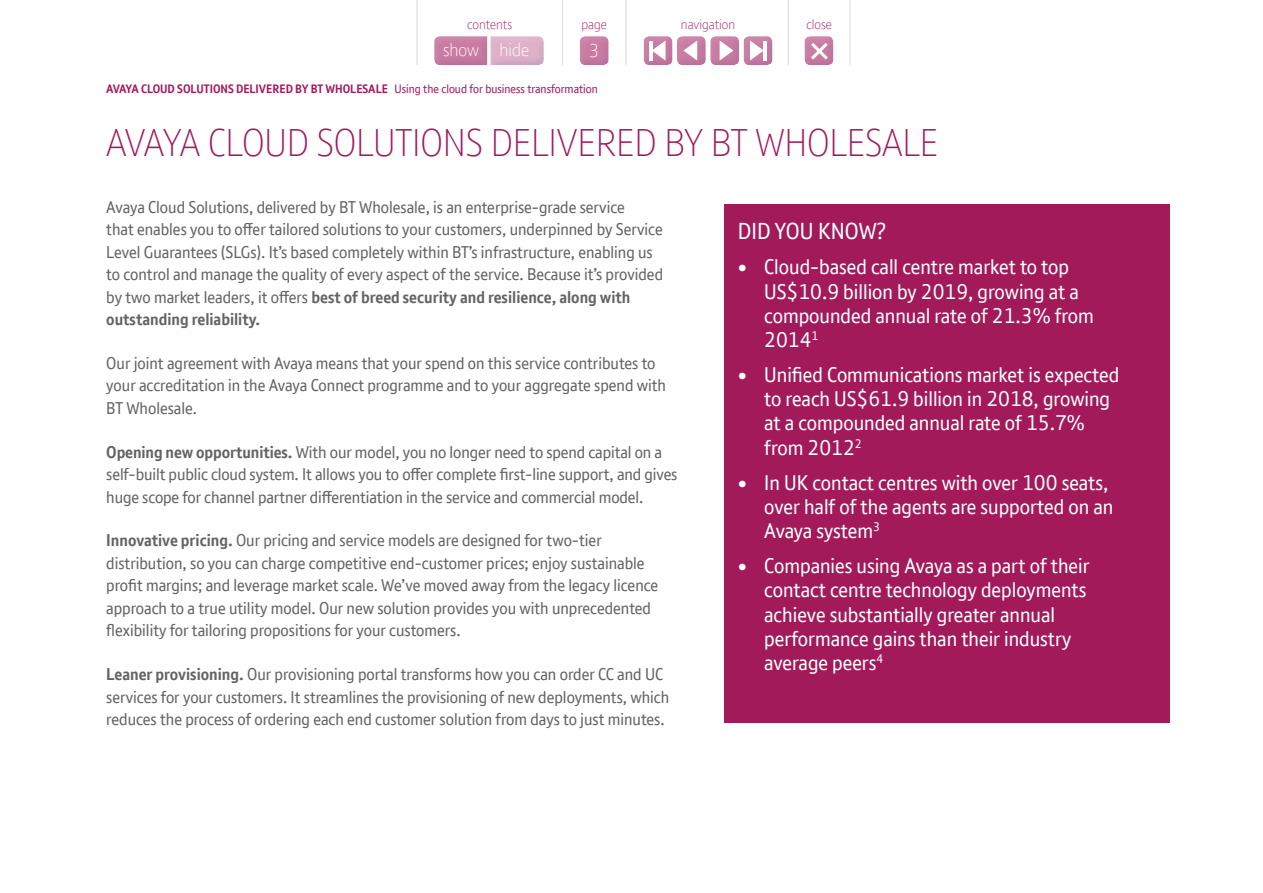
<style>
.page{position:relative;width:1263px;height:893px;background:#fff}
.page>*{position:absolute;margin:0;border:0;box-sizing:border-box;transform-origin:0 0}
.t1{font:300 37.5px "BT Font";letter-spacing:-.005em;color:#a21a5a}
.t2{font:22.35px "BT Font";color:#fff}
.t3{font:20.55px/24.3px "BT Font";color:#fff}
.t4{font:300 18px "BT Font";color:#fff}
.t5{font:16.5px/22.5px "BT Font";color:#646363}
.t6{font:300 13.5px "BT Font";color:#a21a5a}
.t7{font:700 11.85px "BT Font";color:#a21a5a}
.s1{font-weight:400}
.s2{font-weight:700}
</style>
<div class="page">
<div style="left:724px;top:204px;width:445px;height:519px;background:#a21a5a"></div>
<svg style="left:496px;top:36px;width:48px;height:29px"></svg>
<div style="left:430px;top:33px;width:66px;height:34px;background:#1e3582;opacity:.75"></div>
<hr style="left:417px;top:0;width:1px;height:65px;background:#dadada">
<div style="left:800px;top:36px;width:42px;height:31px;background:#1e3582;opacity:.75"></div>
<svg style="left:811px;top:43px;width:17px;height:17px"></svg>
<div style="left:639px;top:36px;width:42px;height:31px;background:#1e3582;opacity:.75"></div>
<div style="left:706px;top:36px;width:42px;height:31px;background:#1e3582;opacity:.75"></div>
<div style="left:668px;top:27px;width:42px;height:39px;background:#fff;opacity:.75"></div>
<div style="left:673px;top:36px;width:41px;height:31px;background:#1e3582;opacity:.75"></div>
<div style="left:735px;top:27px;width:42px;height:39px;background:#fff;opacity:.75"></div>
<div style="left:739px;top:36px;width:42px;height:31px;background:#1e3582;opacity:.75"></div>
<svg style="left:652px;top:40px;width:13px;height:21px"></svg>
<svg style="left:750px;top:40px;width:14px;height:21px"></svg>
<svg style="left:683px;top:40px;width:14px;height:21px"></svg>
<svg style="left:720px;top:40px;width:13px;height:21px"></svg>
<hr style="left:649px;top:41px;width:3px;height:19px;background:#fff">
<hr style="left:763px;top:41px;width:3px;height:19px;background:#fff">
<div style="left:576px;top:36px;width:41px;height:31px;background:#1e3582;opacity:.75"></div>
<hr style="left:788px;top:0;width:1px;height:65px;background:#dadada">
<hr style="left:562px;top:0;width:1px;height:65px;background:#dadada">
<hr style="left:850px;top:0;width:1px;height:65px;background:#dadada">
<hr style="left:626px;top:0;width:1px;height:65px;background:#dadada">
<p class="t6" style="left:467px;top:16px;width:46px">contents</p>
<p class="t4" style="left:443px;top:38px;width:88px">show hide</p>
<p class="t6" style="left:581px;top:16px;width:27px">page</p>
<p class="t6" style="left:681px;top:16px;width:56px">navigation</p>
<p class="t6" style="left:806px;top:16px;width:27px">close</p>
<p class="t4" style="left:589px;top:39px;width:12px">3</p>
<p class="t7" style="left:106px;top:81px;width:493px">AVAYA CLOUD SOLUTIONS DELIVERED BY BT WHOLESALE <span class="s1">Using the cloud for business transformation</span></p>
<h1 class="t1" style="left:106px;top:119px;width:833px">AVAYA CLOUD SOLUTIONS DELIVERED BY BT WHOLESALE</h1>
<p class="t5" style="left:106px;top:195px;width:558px">Avaya Cloud Solutions, delivered by BT Wholesale, is an enterprise-grade service<br>that enables you to offer tailored solutions to your customers, underpinned by Service Level Guarantees (SLGs). It’s based completely within BT’s infrastructure, enabling us to control and manage the quality of every aspect of the service. Because it’s provided by two market leaders, it offers <span class="s2">best of breed security and resilience, along with outstanding reliability.</span></p>
<p class="t5" style="left:106px;top:352px;width:561px">Our joint agreement with Avaya means that your spend on this service contributes to your accreditation in the Avaya Connect programme and to your aggregate spend with<br>BT Wholesale.</p>
<p class="t5" style="left:106px;top:440px;width:573px"><span class="s2">Opening new opportunities.</span> With our model, you no longer need to spend capital on a self-built public cloud system. It allows you to offer complete first-line support, and gives huge scope for channel partner differentiation in the service and commercial model.</p>
<p class="t5" style="left:106px;top:529px;width:553px"><span class="s2">Innovative pricing.</span> Our pricing and service models are designed for two-tier distribution, so you can charge competitive end-customer prices; enjoy sustainable profit margins; and leverage market scale. We’ve moved away from the legacy licence approach to a true utility model. Our new solution provides you with unprecedented flexibility for tailoring propositions for your customers.</p>
<p class="t5" style="left:106px;top:663px;width:564px"><span class="s2">Leaner provisioning.</span> Our provisioning portal transforms how you can order CC and UC services for your customers. It streamlines the provisioning of new deployments, which reduces the process of ordering each end customer solution from days to just minutes.</p>
<h2 class="t2" style="left:738px;top:217px;width:150px">DID YOU KNOW?</h2>
<p class="t3" style="left:764px;top:255px;width:331px;text-indent:-26px">• Cloud-based call centre market to top<br>US$10.9 billion by 2019, growing at a compounded annual rate of 21.3% from<br>2014<sup>1</sup></p>
<p class="t3" style="left:764px;top:362px;width:356px;text-indent:-26px">• Unified Communications market is expected to reach US$61.9 billion in 2018, growing at a compounded annual rate of 15.7% from 2012<sup>2</sup></p>
<p class="t3" style="left:764px;top:470px;width:350px;text-indent:-26px">• In UK contact centres with over 100 seats, over half of the agents are supported on an<br>Avaya system<sup>3</sup></p>
<p class="t3" style="left:764px;top:553px;width:327px;text-indent:-26px">• Companies using Avaya as a part of their contact centre technology deployments achieve substantially greater annual performance gains than their industry average peers<sup>4</sup></p>
</div>
